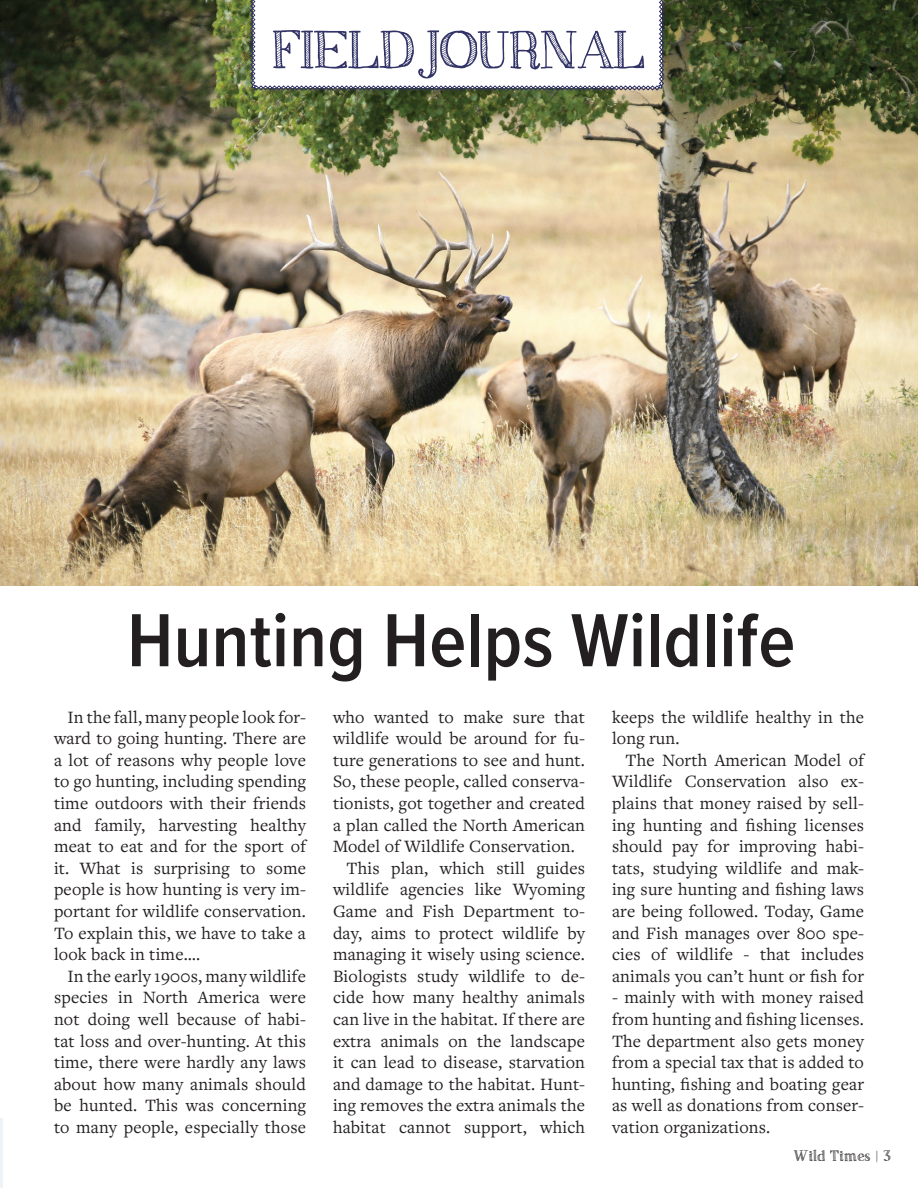
<style>
.page{position:relative;width:918px;height:1188px;background:#fff}
.page>*{position:absolute;margin:0;border:0;box-sizing:border-box;transform-origin:0 0}
.t1{font:600 78px "Proxima Nova Cond";letter-spacing:.005em;color:#231f20}
.t2{font:54px "Sketch Serif";color:#313265}
.t3{font:18px/21.6px "Freight Text Pro";letter-spacing:.01em;color:#231f20;text-align:justify}
.t4{font:15px "Sketch Serif";letter-spacing:.045em;color:#231f20}
</style>
<div class="page">
<hr style="left:0;top:1119px;width:2px;height:69px;background:#edf3f6">
<img style="left:0;top:0;width:918px;height:585px">
<svg style="left:250px;top:0;width:414px;height:90px"></svg>
<h2 class="t2" style="left:273px;top:22px;width:373px">FIELD JOURNAL</h2>
<h1 class="t1" style="left:127px;top:594px;width:670px">Hunting Helps Wildlife</h1>
<p class="t3" style="left:54px;top:705px;width:254px;text-indent:14px">In the fall, many people look for&shy;ward to going hunting. There are a lot of reasons why people love to go hunting, including spending time outdoors with their friends and family, harvesting healthy meat to eat and for the sport of it. What is surprising to some people is how hunting is very im&shy;portant for wildlife conservation.<br>To explain this, we have to take a look back in time….</p>
<p class="t3" style="left:54px;top:965px;width:254px;text-indent:14px">In the early 1900s, many wildlife species in North America were not doing well because of habi&shy;tat loss and over-hunting. At this time, there were hardly any laws about how many animals should be hunted. This was concerning to many people, especially those</p>
<p class="t3" style="left:333px;top:705px;width:254px">who wanted to make sure that</p>
<p class="t3" style="left:333px;top:727px;width:254px">wildlife would be around for fu-</p>
<p class="t3" style="left:333px;top:749px;width:253px">ture generations to see and hunt.</p>
<p class="t3" style="left:333px;top:770px;width:253px">So, these people, called conserva-</p>
<p class="t3" style="left:333px;top:792px;width:254px">tionists, got together and created</p>
<p class="t3" style="left:333px;top:813px;width:253px">a plan called the North American</p>
<p class="t3" style="left:333px;top:835px;width:244px">Model of Wildlife Conservation.</p>
<p class="t3" style="left:346px;top:857px;width:240px">This plan, which still guides</p>
<p class="t3" style="left:333px;top:878px;width:254px">wildlife agencies like Wyoming</p>
<p class="t3" style="left:333px;top:900px;width:254px">Game and Fish Department to-</p>
<p class="t3" style="left:333px;top:921px;width:253px">day, aims to protect wildlife by</p>
<p class="t3" style="left:333px;top:943px;width:254px">managing it wisely using science.</p>
<p class="t3" style="left:333px;top:965px;width:254px">Biologists study wildlife to de-</p>
<p class="t3" style="left:333px;top:986px;width:253px">cide how many healthy animals</p>
<p class="t3" style="left:333px;top:1008px;width:254px">can live in the habitat. If there are</p>
<p class="t3" style="left:333px;top:1029px;width:254px">extra animals on the landscape</p>
<p class="t3" style="left:333px;top:1051px;width:253px">it can lead to disease, starvation</p>
<p class="t3" style="left:333px;top:1073px;width:253px">and damage to the habitat. Hunt-</p>
<p class="t3" style="left:333px;top:1094px;width:253px">ing removes the extra animals the</p>
<p class="t3" style="left:333px;top:1116px;width:254px">habitat cannot support, which</p>
<p class="t3" style="left:612px;top:705px;width:253px">keeps the wildlife healthy in the long run.</p>
<p class="t3" style="left:612px;top:749px;width:254px;text-indent:14px">The North American Model of Wildlife Conservation also ex&shy;plains that money raised by sell&shy;ing hunting and fishing licenses should pay for improving habi&shy;tats, studying wildlife and mak&shy;ing sure hunting and fishing laws are being followed. Today, Game and Fish manages over 800 spe&shy;cies of wildlife - that includes animals you can’t hunt or fish for</p>
<p class="t3" style="left:612px;top:986px;width:254px">- mainly with with money raised from hunting and fishing licenses.<br>The department also gets money from a special tax that is added to hunting, fishing and boating gear as well as donations from conser&shy;vation organizations.</p>
<p class="t4" style="left:794px;top:1148px;width:99px">Wild Times | 3</p>
</div>
